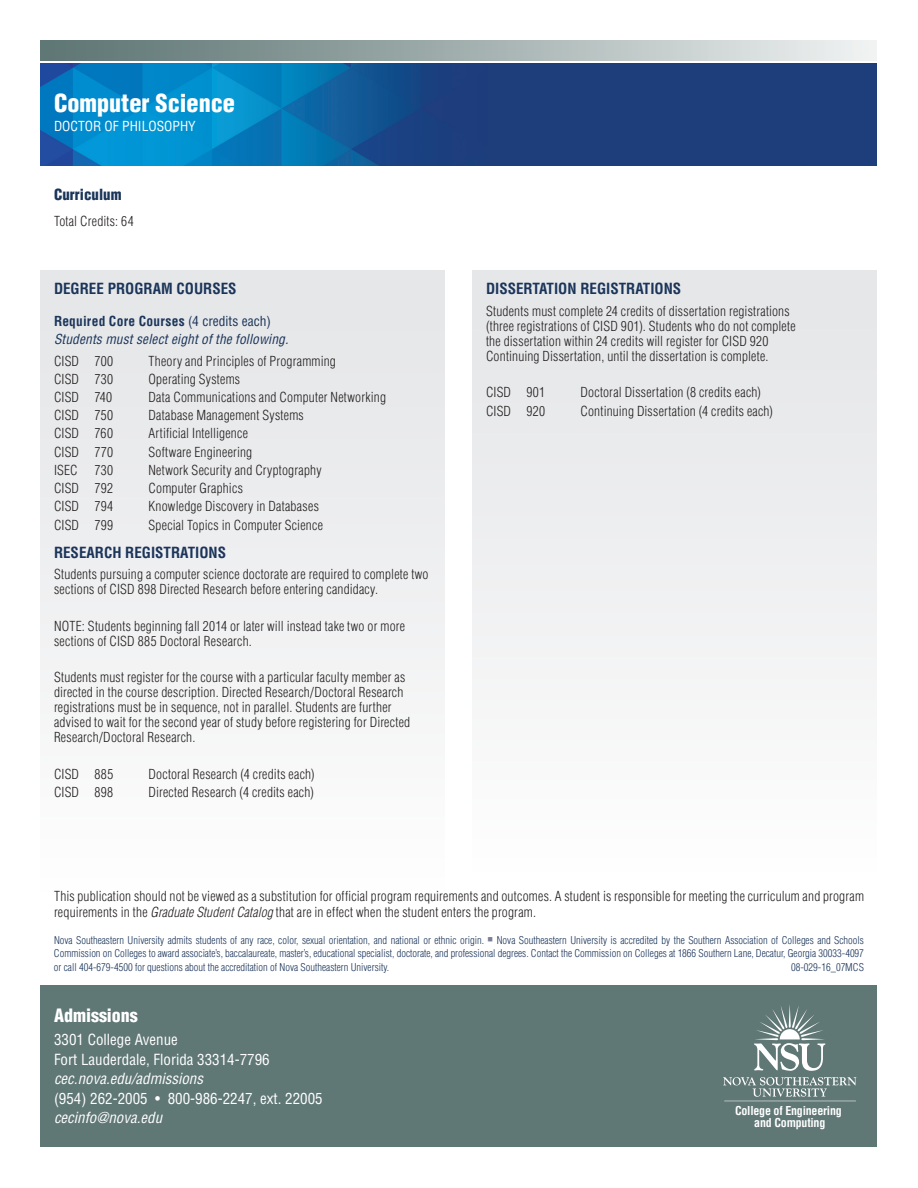
<style>
.page{position:relative;width:918px;height:1188px;background:#fff}
.page>*{position:absolute;margin:0;border:0;box-sizing:border-box;transform-origin:0 0}
.t1{font:900 condensed 24.15px "Helvetica LT Std";color:#fff}
.t2{font:900 condensed 18px "Helvetica LT Std";color:#fff}
.t3{font:condensed 15px/19.5px "Helvetica LT Std";color:#fff}
.t4{font:700 condensed 15px "Helvetica LT Std";color:#1b355a}
.t5{font:italic condensed 15px "Helvetica LT Std";color:#fff}
.t6{font:900 condensed 15px "Helvetica LT Std";color:#1b355a}
.t7{font:300 condensed 13.5px/15px "Helvetica LT Std";letter-spacing:.015em;color:#231f20}
.t8{font:italic condensed 13.5px/18px "Helvetica LT Std";letter-spacing:.01em;color:#1b355a}
.t9{font:condensed 13.5px "Helvetica LT Std";color:#fff}
.t10{font:700 condensed 12px/12.6px "Helvetica LT Std";letter-spacing:-.015em;color:#fff;text-align:center}
.t11{font:300 condensed 10.5px/13.5px "Helvetica LT Std";color:#1b355a;text-align:justify}
.s1{font-weight:700;font-style:normal}
.s2{font-style:normal}
.s3{font-style:italic}
.s4{color:#7c7d96}
</style>
<div class="page">
<img style="left:40px;top:64px;width:837px;height:101px">
<div style="left:40px;top:986px;width:838px;height:162px;background:#5f7775"></div>
<div style="left:40px;top:40px;width:878px;height:21px;background:linear-gradient(to right,#57706e,#f5f7f6)"></div>
<div style="left:878px;top:22px;width:40px;height:42px;background:#fff"></div>
<div style="left:472px;top:270px;width:406px;height:602px;background:linear-gradient(to right,#f0f1f2,#f0f1f2)"></div>
<div style="left:40px;top:270px;width:406px;height:622px;background:linear-gradient(to right,#f0f1f2,#f0f1f2)"></div>
<svg style="left:723px;top:1077px;width:133px;height:25px"></svg>
<svg style="left:754px;top:1005px;width:71px;height:66px"></svg>
<h1 class="t1" style="left:54px;top:88px;width:183px">Computer Science</h1>
<p class="t9" style="left:54px;top:118px;width:143px">DOCTOR OF PHILOSOPHY</p>
<p class="t6" style="left:54px;top:185px;width:69px">Curriculum</p>
<p class="t7" style="left:54px;top:213px;width:81px">Total Credits: 64</p>
<p class="t4" style="left:54px;top:279px;width:184px">DEGREE PROGRAM COURSES</p>
<p class="t8" style="left:54px;top:312px;width:236px"><span class="s1">Required Core Courses</span> <span class="s2">(4 credits each)<br></span>Students must select eight of the following.</p>
<p class="t7" style="left:54px;top:353px;width:61px">CISD 700</p>
<p class="t7" style="left:148px;top:353px;width:189px">Theory and Principles of Programming</p>
<p class="t7" style="left:54px;top:371px;width:61px">CISD 730</p>
<p class="t7" style="left:148px;top:371px;width:93px">Operating Systems</p>
<p class="t7" style="left:54px;top:390px;width:60px">CISD 740</p>
<p class="t7" style="left:148px;top:390px;width:239px">Data Communications and Computer Networking</p>
<p class="t7" style="left:54px;top:408px;width:61px">CISD 750</p>
<p class="t7" style="left:148px;top:408px;width:157px">Database Management Systems</p>
<p class="t7" style="left:54px;top:426px;width:61px">CISD 760</p>
<p class="t7" style="left:148px;top:426px;width:101px">Artificial Intelligence</p>
<p class="t7" style="left:54px;top:444px;width:61px">CISD 770</p>
<p class="t7" style="left:148px;top:444px;width:105px">Software Engineering</p>
<p class="t7" style="left:54px;top:462px;width:61px">ISEC 730</p>
<p class="t7" style="left:148px;top:462px;width:175px">Network Security and Cryptography</p>
<p class="t7" style="left:54px;top:481px;width:61px">CISD 792</p>
<p class="t7" style="left:148px;top:481px;width:96px">Computer Graphics</p>
<p class="t7" style="left:54px;top:499px;width:61px">CISD 794</p>
<p class="t7" style="left:148px;top:499px;width:172px">Knowledge Discovery in Databases</p>
<p class="t7" style="left:54px;top:517px;width:61px">CISD 799</p>
<p class="t7" style="left:148px;top:517px;width:176px">Special Topics in Computer Science</p>
<p class="t4" style="left:54px;top:543px;width:174px">RESEARCH REGISTRATIONS</p>
<p class="t7" style="left:54px;top:567px;width:376px">Students pursuing a computer science doctorate are required to complete two sections of CISD 898 Directed Research before entering candidacy.</p>
<p class="t7" style="left:54px;top:618px;width:353px">NOTE: Students beginning fall 2014 or later will instead take two or more sections of CISD 885 Doctoral Research.</p>
<p class="t7" style="left:54px;top:670px;width:358px">Students must register for the course with a particular faculty member as directed in the course description. Directed Research/Doctoral Research registrations must be in sequence, not in parallel. Students are further advised to wait for the second year of study before registering for Directed Research/Doctoral Research.</p>
<p class="t7" style="left:54px;top:766px;width:61px">CISD 885</p>
<p class="t7" style="left:148px;top:766px;width:168px">Doctoral Research (4 credits each)</p>
<p class="t7" style="left:54px;top:785px;width:61px">CISD 898</p>
<p class="t7" style="left:148px;top:785px;width:167px">Directed Research (4 credits each)</p>
<p class="t4" style="left:486px;top:279px;width:197px">DISSERTATION REGISTRATIONS</p>
<p class="t7" style="left:486px;top:304px;width:311px">Students must complete 24 credits of dissertation registrations (three registrations of CISD 901). Students who do not complete the dissertation within 24 credits will register for CISD 920<br>Continuing Dissertation, until the dissertation is complete.</p>
<p class="t7" style="left:486px;top:385px;width:61px">CISD 901</p>
<p class="t7" style="left:580px;top:385px;width:182px">Doctoral Dissertation (8 credits each)</p>
<p class="t7" style="left:486px;top:403px;width:61px">CISD 920</p>
<p class="t7" style="left:580px;top:403px;width:194px">Continuing Dissertation (4 credits each)</p>
<p class="t7" style="left:54px;top:888px;width:812px;line-height:16.2px">This publication should not be viewed as a substitution for official program requirements and outcomes. A student is responsible for meeting the curriculum and program requirements in the <span class="s3">Graduate Student Catalog</span> that are in effect when the student enters the program.</p>
<p class="t11" style="left:54px;top:933px;width:812px">Nova Southeastern University admits students of any race, color, sexual orientation, and national or ethnic origin. <span class="s4">■</span> Nova Southeastern University is accredited by the Southern Association of Colleges and Schools Commission on Colleges to award associate’s, baccalaureate, master’s, educational specialist, doctorate, and professional degrees. Contact the Commission on Colleges at 1866 Southern Lane, Decatur, Georgia 30033-4097 or call 404-679-4500 for questions about the accreditation of Nova Southeastern University.</p>
<p class="t11" style="left:791px;top:960px;width:74px">08-029-16_07MCS</p>
<h2 class="t2" style="left:54px;top:1004px;width:85px">Admissions</h2>
<p class="t3" style="left:54px;top:1030px;width:217px">3301 College Avenue<br>Fort Lauderdale, Florida 33314-7796</p>
<p class="t5" style="left:54px;top:1070px;width:151px">cec.nova.edu/admissions</p>
<p class="t3" style="left:54px;top:1089px;width:270px">(954) 262-2005 • 800-986-2247, ext. 22005</p>
<p class="t5" style="left:54px;top:1109px;width:110px">cecinfo@nova.edu</p>
<p class="t10" style="left:735px;top:1104px;width:108px">College of Engineering and Computing</p>
</div>
